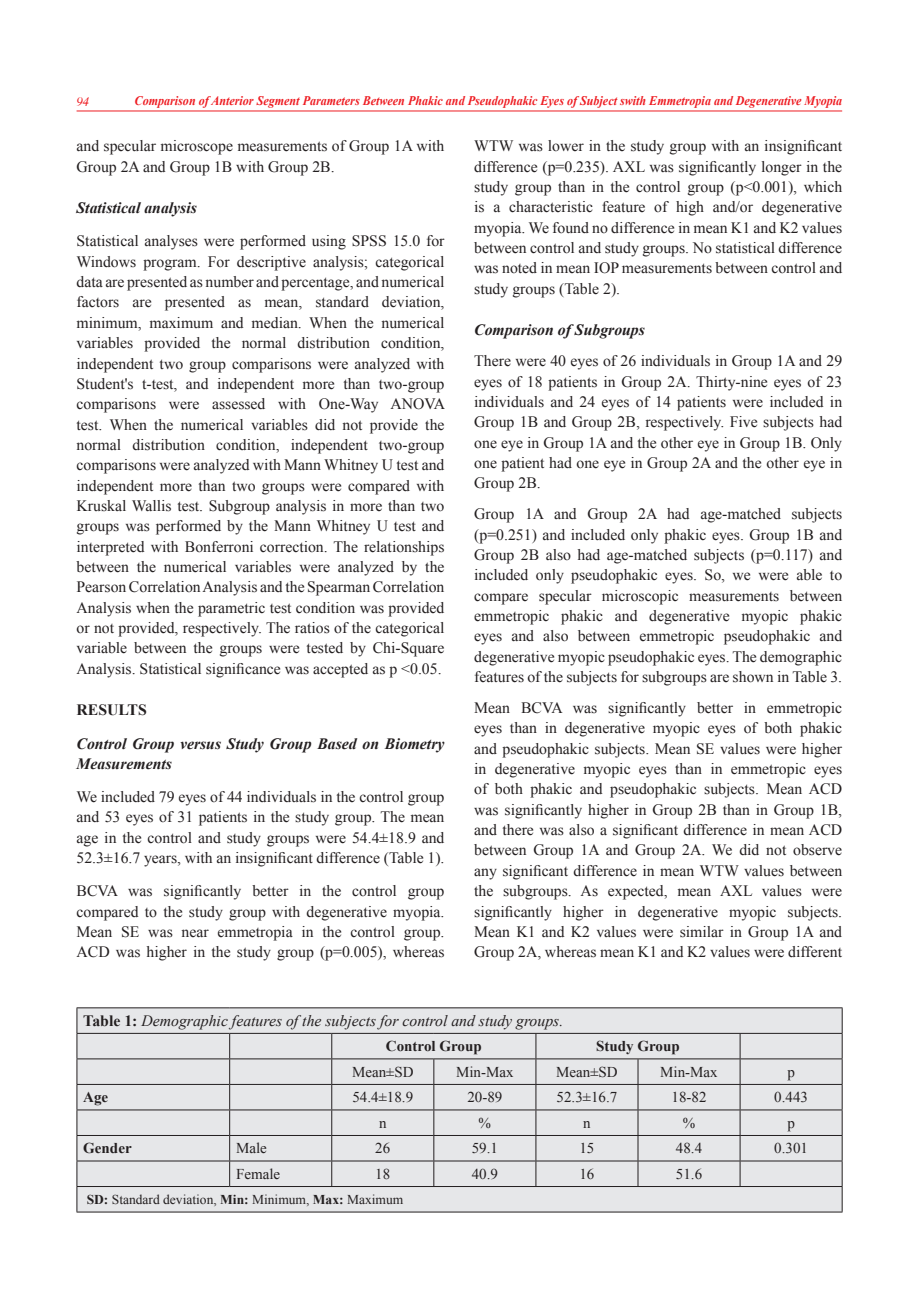
<style>
.page{position:relative;width:906px;height:1289px;background:#fff}
.page>*{position:absolute;margin:0;border:0;box-sizing:border-box;transform-origin:0 0}
.t1{font:15.75px/20.4px "Times New Roman";color:#231f20;text-align:justify}
.t2{font:italic 700 15.75px/20.4px "Times New Roman";color:#231f20}
.t3{font:italic 15.75px "Times New Roman";color:#231f20}
.t4{font:700 15.75px "Times New Roman";color:#231f20}
.t5{font:15px "Times New Roman";color:#231f20}
.t6{font:700 15px "Times New Roman";color:#231f20}
.t7{font:13.5px "Times New Roman";color:#231f20}
.t8{font:italic 700 13.2px "Times New Roman";color:#ee1d23;scale:.92 1}
.t9{font:italic 12.75px "Times";color:#ee1d23}
.s1{font-weight:700;font-style:normal}
.s2{font-weight:700}
</style>
<div class="page">
<hr style="left:77px;top:111px;width:765px;height:1px;background:#ee1d23">
<div style="left:78px;top:1008px;width:763px;height:203px;background:#e6e7e9"></div>
<hr style="left:77px;top:1007px;width:153px;height:1px;background:#231f20">
<hr style="left:230px;top:1007px;width:612px;height:1px;background:#231f20">
<hr style="left:77px;top:1032px;width:153px;height:1px;background:#231f20">
<hr style="left:230px;top:1032px;width:102px;height:1px;background:#231f20">
<hr style="left:332px;top:1032px;width:102px;height:1px;background:#231f20">
<hr style="left:434px;top:1032px;width:204px;height:1px;background:#231f20">
<hr style="left:638px;top:1032px;width:204px;height:1px;background:#231f20">
<hr style="left:77px;top:1058px;width:153px;height:1px;background:#231f20">
<hr style="left:230px;top:1058px;width:102px;height:1px;background:#231f20">
<hr style="left:332px;top:1058px;width:102px;height:1px;background:#231f20">
<hr style="left:434px;top:1058px;width:102px;height:1px;background:#231f20">
<hr style="left:536px;top:1058px;width:102px;height:1px;background:#231f20">
<hr style="left:638px;top:1058px;width:102px;height:1px;background:#231f20">
<hr style="left:740px;top:1058px;width:102px;height:1px;background:#231f20">
<hr style="left:77px;top:1084px;width:153px;height:1px;background:#231f20">
<hr style="left:230px;top:1084px;width:102px;height:1px;background:#231f20">
<hr style="left:332px;top:1084px;width:102px;height:1px;background:#231f20">
<hr style="left:434px;top:1084px;width:102px;height:1px;background:#231f20">
<hr style="left:536px;top:1084px;width:102px;height:1px;background:#231f20">
<hr style="left:638px;top:1084px;width:102px;height:1px;background:#231f20">
<hr style="left:740px;top:1084px;width:102px;height:1px;background:#231f20">
<hr style="left:77px;top:1109px;width:153px;height:1px;background:#231f20">
<hr style="left:230px;top:1109px;width:102px;height:1px;background:#231f20">
<hr style="left:332px;top:1109px;width:102px;height:1px;background:#231f20">
<hr style="left:434px;top:1109px;width:102px;height:1px;background:#231f20">
<hr style="left:536px;top:1109px;width:102px;height:1px;background:#231f20">
<hr style="left:638px;top:1109px;width:102px;height:1px;background:#231f20">
<hr style="left:740px;top:1109px;width:102px;height:1px;background:#231f20">
<hr style="left:77px;top:1135px;width:153px;height:1px;background:#231f20">
<hr style="left:230px;top:1135px;width:102px;height:1px;background:#231f20">
<hr style="left:332px;top:1135px;width:102px;height:1px;background:#231f20">
<hr style="left:434px;top:1135px;width:102px;height:1px;background:#231f20">
<hr style="left:536px;top:1135px;width:102px;height:1px;background:#231f20">
<hr style="left:638px;top:1135px;width:102px;height:1px;background:#231f20">
<hr style="left:740px;top:1135px;width:102px;height:1px;background:#231f20">
<hr style="left:77px;top:1160px;width:153px;height:1px;background:#231f20">
<hr style="left:230px;top:1160px;width:102px;height:1px;background:#231f20">
<svg style="left:229px;top:1033px;width:1px;height:153px"></svg>
<hr style="left:332px;top:1160px;width:102px;height:1px;background:#231f20">
<svg style="left:331px;top:1033px;width:1px;height:153px"></svg>
<hr style="left:434px;top:1160px;width:102px;height:1px;background:#231f20">
<svg style="left:433px;top:1059px;width:1px;height:127px"></svg>
<hr style="left:536px;top:1160px;width:102px;height:1px;background:#231f20">
<svg style="left:535px;top:1033px;width:1px;height:153px"></svg>
<hr style="left:638px;top:1160px;width:102px;height:1px;background:#231f20">
<svg style="left:637px;top:1059px;width:1px;height:127px"></svg>
<hr style="left:740px;top:1160px;width:102px;height:1px;background:#231f20">
<svg style="left:739px;top:1033px;width:1px;height:153px"></svg>
<hr style="left:77px;top:1186px;width:153px;height:1px;background:#231f20">
<svg style="left:77px;top:1008px;width:1px;height:203px"></svg>
<hr style="left:230px;top:1186px;width:612px;height:1px;background:#231f20">
<svg style="left:841px;top:1008px;width:2px;height:203px"></svg>
<hr style="left:77px;top:1211px;width:765px;height:1px;background:#231f20">
<p class="t9" style="left:77px;top:97px;width:14px">94</p>
<p class="t8" style="left:135px;top:94px;width:770px">Comparison of Anterior Segment Parameters Between Phakic and Pseudophakic Eyes of Subject swith Emmetropia and Degenerative Myopia</p>
<p class="t1" style="left:474px;top:136px;width:369px">WTW was lower in the study group with an insignificant difference (p=0.235). AXL was significantly longer in the study group than in the control group (p&lt;0.001), which is a characteristic feature of high and/or degenerative myopia. We found no difference in mean K1 and K2 values between control and study groups. No statistical difference was noted in mean IOP measurements between control and study groups (Table 2).</p>
<p class="t2" style="left:474px;top:320px;width:172px">Comparison of Subgroups</p>
<p class="t1" style="left:474px;top:351px;width:369px">There were 40 eyes of 26 individuals in Group 1A and 29 eyes of 18 patients in Group 2A. Thirty-nine eyes of 23 individuals and 24 eyes of 14 patients were included in Group 1B and Group 2B, respectively. Five subjects had one eye in Group 1A and the other eye in Group 1B. Only one patient had one eye in Group 2A and the other eye in Group 2B.</p>
<p class="t1" style="left:474px;top:504px;width:369px">Group 1A and Group 2A had age-matched subjects (p=0.251) and included only phakic eyes. Group 1B and Group 2B also had age-matched subjects (p=0.117) and included only pseudophakic eyes. So, we were able to compare specular microscopic measurements between emmetropic phakic and degenerative myopic phakic eyes and also between emmetropic pseudophakic and degenerative myopic pseudophakic eyes. The demographic features of the subjects for subgroups are shown in Table 3.</p>
<p class="t1" style="left:474px;top:697px;width:369px">Mean BCVA was significantly better in emmetropic eyes than in degenerative myopic eyes of both phakic and pseudophakic subjects. Mean SE values were higher in degenerative myopic eyes than in emmetropic eyes of both phakic and pseudophakic subjects. Mean ACD was significantly higher in Group 2B than in Group 1B, and there was also a significant difference in mean ACD between Group 1A and Group 2A. We did not observe any significant difference in mean WTW values between the subgroups. As expected, mean AXL values were significantly higher in degenerative myopic subjects.<br>Mean K1 and K2 values were similar in Group 1A and Group 2A, whereas mean K1 and K2 values were different</p>
<p class="t1" style="left:77px;top:136px;width:369px">and specular microscope measurements of Group 1A with<br>Group 2A and Group 1B with Group 2B.</p>
<p class="t2" style="left:77px;top:198px;width:122px">Statistical analysis</p>
<p class="t1" style="left:77px;top:231px;width:370px">Statistical analyses were performed using SPSS 15.0 for Windows program. For descriptive analysis; categorical data are presented as number and percentage, and numerical factors are presented as mean, standard deviation, minimum, maximum and median. When the numerical variables provided the normal distribution condition, independent two group comparisons were analyzed with Student's t-test, and independent more than two-group comparisons were assessed with One-Way ANOVA test. When the numerical variables did not provide the normal distribution condition, independent two-group comparisons were analyzed with Mann Whitney U test and independent more than two groups were compared with Kruskal Wallis test. Subgroup analysis in more than two groups was performed by the Mann Whitney U test and interpreted with Bonferroni correction. The relationships between the numerical variables were analyzed by the Pearson Correlation Analysis and the Spearman Correlation Analysis when the parametric test condition was provided or not provided, respectively. The ratios of the categorical variable between the groups were tested by Chi-Square Analysis. Statistical significance was accepted as p &lt;0.05.</p>
<p class="t4" style="left:77px;top:701px;width:72px">RESULTS</p>
<p class="t2" style="left:77px;top:733px;width:369px">Control Group versus Study Group Based on Biometry<br>Measurements</p>
<p class="t1" style="left:77px;top:786px;width:369px">We included 79 eyes of 44 individuals in the control group and 53 eyes of 31 patients in the study group. The mean age in the control and study groups were 54.4±18.9 and 52.3±16.7 years, with an insignificant difference (Table 1).</p>
<p class="t1" style="left:77px;top:880px;width:369px">BCVA was significantly better in the control group compared to the study group with degenerative myopia.<br>Mean SE was near emmetropia in the control group.<br>ACD was higher in the study group (p=0.005), whereas</p>
<p class="t3" style="left:83px;top:1012px;width:481px"><span class="s1">Table 1:</span> Demographic features of the subjects for control and study groups.</p>
<p class="t6" style="left:386px;top:1037px;width:97px">Control Group</p>
<p class="t6" style="left:596px;top:1037px;width:85px">Study Group</p>
<p class="t5" style="left:352px;top:1063px;width:63px">Mean±SD</p>
<p class="t5" style="left:456px;top:1063px;width:59px">Min-Max</p>
<p class="t5" style="left:556px;top:1063px;width:63px">Mean±SD</p>
<p class="t5" style="left:660px;top:1063px;width:59px">Min-Max</p>
<p class="t5" style="left:787px;top:1063px;width:9px">p</p>
<p class="t6" style="left:83px;top:1088px;width:26px">Age</p>
<p class="t5" style="left:352px;top:1088px;width:62px">54.4±18.9</p>
<p class="t5" style="left:467px;top:1088px;width:36px">20-89</p>
<p class="t5" style="left:556px;top:1088px;width:62px">52.3±16.7</p>
<p class="t5" style="left:671px;top:1088px;width:36px">18-82</p>
<p class="t5" style="left:774px;top:1088px;width:35px">0.443</p>
<p class="t5" style="left:379px;top:1114px;width:9px">n</p>
<p class="t5" style="left:478px;top:1114px;width:14px">%</p>
<p class="t5" style="left:583px;top:1114px;width:9px">n</p>
<p class="t5" style="left:683px;top:1114px;width:14px">%</p>
<p class="t5" style="left:787px;top:1114px;width:9px">p</p>
<p class="t6" style="left:83px;top:1139px;width:50px">Gender</p>
<p class="t5" style="left:236px;top:1139px;width:32px">Male</p>
<p class="t5" style="left:375px;top:1139px;width:16px">26</p>
<p class="t5" style="left:472px;top:1139px;width:28px">59.1</p>
<p class="t5" style="left:579px;top:1139px;width:16px">15</p>
<p class="t5" style="left:676px;top:1139px;width:28px">48.4</p>
<p class="t5" style="left:774px;top:1139px;width:35px">0.301</p>
<p class="t5" style="left:236px;top:1165px;width:46px">Female</p>
<p class="t5" style="left:375px;top:1165px;width:16px">18</p>
<p class="t5" style="left:472px;top:1165px;width:28px">40.9</p>
<p class="t5" style="left:579px;top:1165px;width:16px">16</p>
<p class="t5" style="left:676px;top:1165px;width:28px">51.6</p>
<p class="t7" style="left:87px;top:1191px;width:318px"><span class="s2">SD:</span> Standard deviation, <span class="s2">Min:</span> Minimum, <span class="s2">Max:</span> Maximum</p>
</div>
